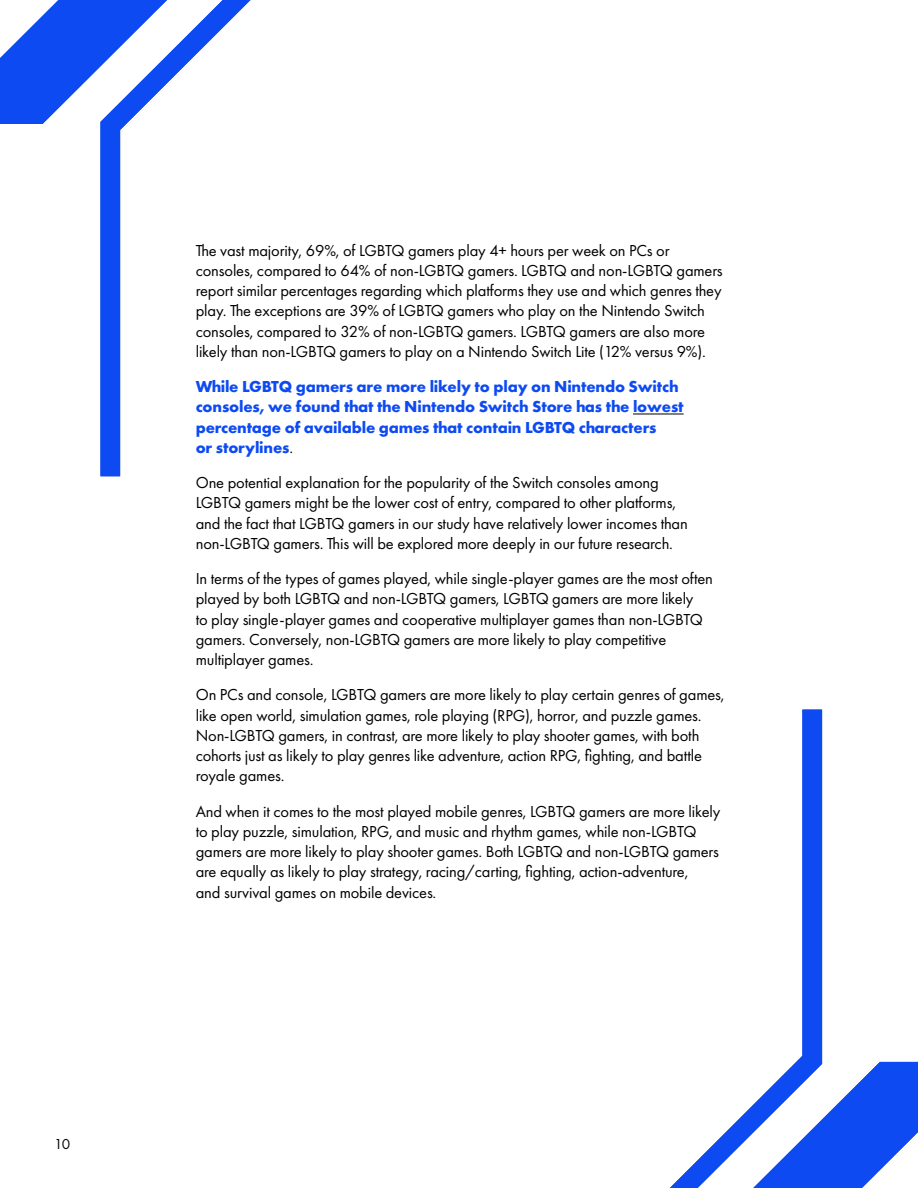
<style>
.page{position:relative;width:918px;height:1188px;background:#fff}
.page>*{position:absolute;margin:0;border:0;box-sizing:border-box;transform-origin:0 0}
.t1{font:16.5px/20.2px "Futura PT";letter-spacing:-.01em;color:#000}
.t2{font:700 16.5px/20.2px "Futura PT";letter-spacing:-.01em;color:#0d4af2}
.t3{font:15px "Futura PT";color:#000}
.s1{font-weight:400;color:#000}
</style>
<div class="page">
<svg style="left:670px;top:710px;width:152px;height:478px"></svg>
<svg style="left:753px;top:1062px;width:165px;height:126px"></svg>
<hr style="left:633px;top:414px;width:51px;height:1px;background:#000">
<svg style="left:101px;top:0;width:150px;height:476px"></svg>
<svg style="left:0;top:0;width:167px;height:124px"></svg>
<p class="t3" style="left:54px;top:1135px;width:18px">10</p>
<p class="t1" style="left:196px;top:240px;width:529px">The vast majority, 69%, of LGBTQ gamers play 4+ hours per week on PCs or consoles, compared to 64% of non-LGBTQ gamers. LGBTQ and non-LGBTQ gamers report similar percentages regarding which platforms they use and which genres they play. The exceptions are 39% of LGBTQ gamers who play on the Nintendo Switch consoles, compared to 32% of non-LGBTQ gamers. LGBTQ gamers are also more likely than non-LGBTQ gamers to play on a Nintendo Switch Lite (12% versus 9%).</p>
<p class="t2" style="left:196px;top:376px;width:489px">While LGBTQ gamers are more likely to play on Nintendo Switch consoles, we found that the Nintendo Switch Store has the lowest percentage of available games that contain LGBTQ characters<br>or storylines<span class="s1">.</span></p>
<p class="t1" style="left:196px;top:472px;width:494px">One potential explanation for the popularity of the Switch consoles among LGBTQ gamers might be the lower cost of entry, compared to other platforms, and the fact that LGBTQ gamers in our study have relatively lower incomes than non-LGBTQ gamers. This will be explored more deeply in our future research.</p>
<p class="t1" style="left:196px;top:568px;width:519px">In terms of the types of games played, while single-player games are the most often played by both LGBTQ and non-LGBTQ gamers, LGBTQ gamers are more likely<br>to play single-player games and cooperative multiplayer games than non-LGBTQ gamers. Conversely, non-LGBTQ gamers are more likely to play competitive multiplayer games.</p>
<p class="t1" style="left:196px;top:685px;width:530px">On PCs and console, LGBTQ gamers are more likely to play certain genres of games, like open world, simulation games, role playing (RPG), horror, and puzzle games.<br>Non-LGBTQ gamers, in contrast, are more likely to play shooter games, with both cohorts just as likely to play genres like adventure, action RPG, fighting, and battle royale games.</p>
<p class="t1" style="left:196px;top:801px;width:526px">And when it comes to the most played mobile genres, LGBTQ gamers are more likely to play puzzle, simulation, RPG, and music and rhythm games, while non-LGBTQ gamers are more likely to play shooter games. Both LGBTQ and non-LGBTQ gamers are equally as likely to play strategy, racing/carting, fighting, action-adventure,<br>and survival games on mobile devices.</p>
</div>
